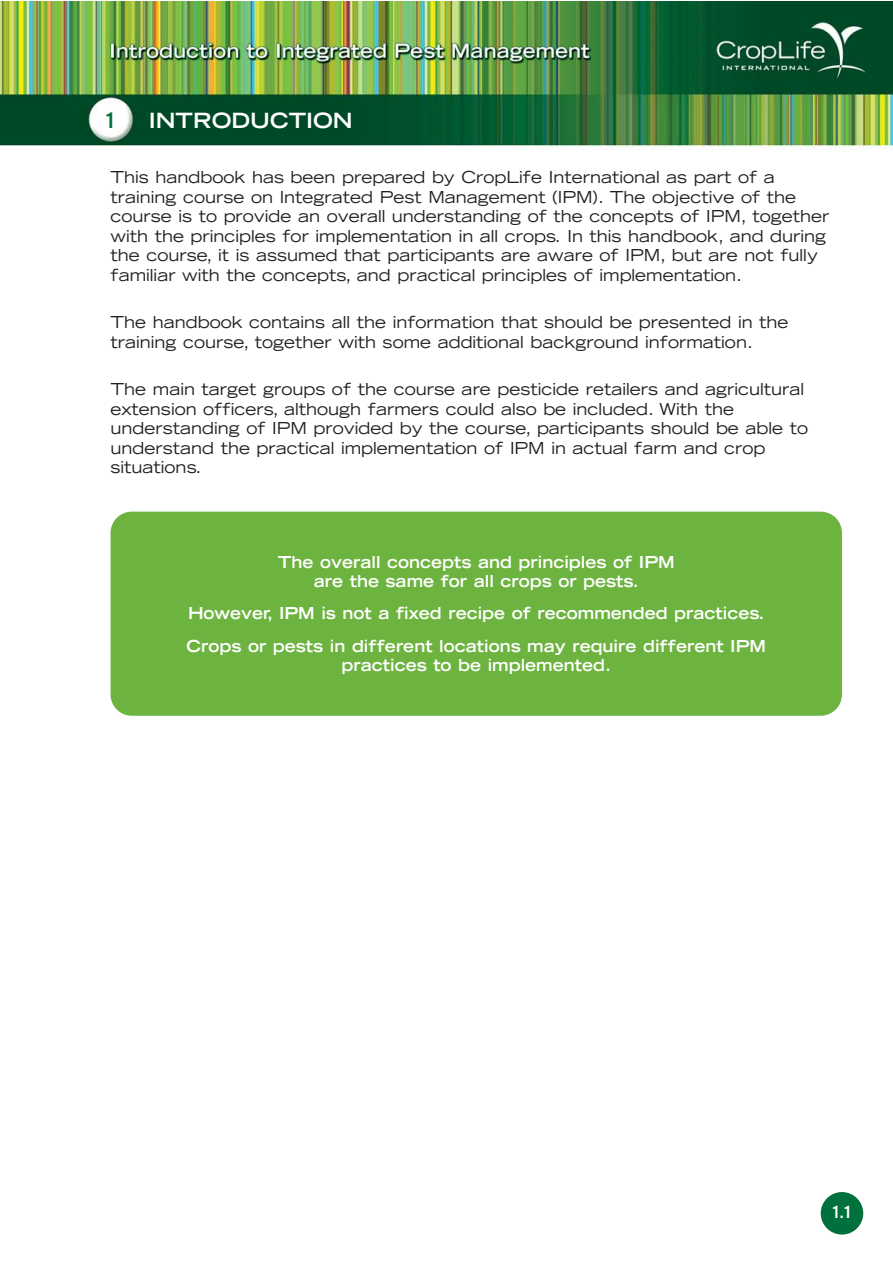
<style>
.page{position:relative;width:893px;height:1263px;background:#fff}
.page>*{position:absolute;margin:0;border:0;box-sizing:border-box;transform-origin:0 0}
.t1{font:700 expanded 21px "Trade Gothic LH";color:#fff}
.t2{font:700 expanded 21px "Trade Gothic LH";color:#00703c}
.t3{font:expanded 16.5px/19.5px "Trade Gothic LH";color:#231f20}
.t4{font:700 expanded 16.5px/19.5px "Trade Gothic LH";color:#fff;text-align:center}
</style>
<div class="page">
<img style="left:0;top:1px;width:893px;height:1234px">
<div style="left:821px;top:1192px;width:42px;height:42px;background:#00703c;border-radius:50%"></div>
<div style="left:111px;top:512px;width:731px;height:204px;background:#6db33f;border-radius:21px"></div>
<p class="t2" style="left:103px;top:113px;width:17px">1</p>
<p class="t1" style="left:149px;top:113px;width:205px">INTRODUCTION</p>
<p class="t3" style="left:111px;top:169px;width:720px">This handbook has been prepared by CropLife International as part of a training course on Integrated Pest Management (IPM). The objective of the course is to provide an overall understanding of the concepts of IPM, together with the principles for implementation in all crops. In this handbook, and during the course, it is assumed that participants are aware of IPM, but are not fully familiar with the concepts, and practical principles of implementation.</p>
<p class="t3" style="left:111px;top:314px;width:680px">The handbook contains all the information that should be presented in the training course, together with some additional background information.</p>
<p class="t3" style="left:111px;top:381px;width:699px">The main target groups of the course are pesticide retailers and agricultural extension officers, although farmers could also be included. With the understanding of IPM provided by the course, participants should be able to understand the practical implementation of IPM in actual farm and crop situations.</p>
<p class="t4" style="left:278px;top:553px;width:398px">The overall concepts and principles of IPM are the same for all crops or pests.</p>
<p class="t4" style="left:186px;top:599px;width:581px;line-height:32.2px;text-align:left">However, IPM is not a fixed recipe of recommended practices.<br>Crops or pests in different locations may require different IPM</p>
<p class="t4" style="left:342px;top:657px;width:271px">practices to be implemented.</p>
<p class="t4" style="left:830px;top:1204px;width:25px">1.1</p>
</div>
